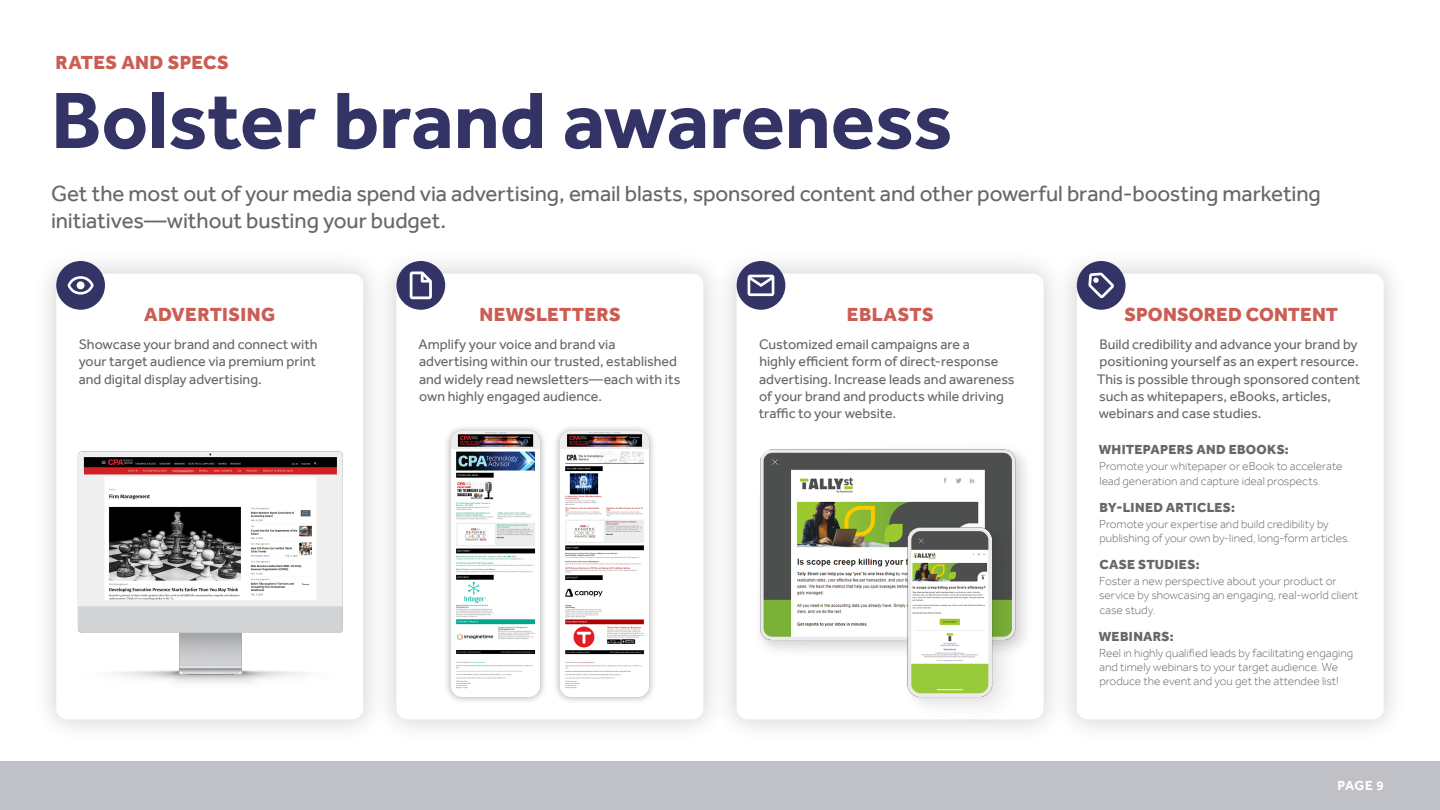
<style>
.page{position:relative;width:1440px;height:810px;background:#fff}
.page>*{position:absolute;margin:0;border:0;box-sizing:border-box;transform-origin:0 0}
.H1_Effra{font:700 82.5px "Effra";letter-spacing:-.005em;color:#336}
.H2_Effra{font:22.5px/27px "Effra";letter-spacing:-.005em;color:#696766}
._1{font:800 19.5px "Effra";letter-spacing:.015em;color:#cb5d54}
.H0_Effra{font:800 19.5px "Effra";letter-spacing:.02em;color:#cb5d54}
._2{font:14.25px/17.1px "Effra";color:#696766}
._3{font:800 13.5px "Effra";letter-spacing:.025em;color:#696766}
.t1{font:700 13.5px "Effra";color:#fff}
._4{font:300 12px/14.4px "Effra";color:#696766}
</style>
<div class="page">
<div style="left:0;top:762px;width:1440px;height:48px;background:#bfc1c6"></div>
<div style="left:31px;top:249px;width:357px;height:495px;background:#000;opacity:.15"></div>
<div style="left:56px;top:274px;width:307px;height:445px;background:#fff;border-radius:11px"></div>
<div style="left:372px;top:249px;width:356px;height:495px;background:#000;opacity:.15"></div>
<div style="left:396px;top:274px;width:307px;height:445px;background:#fff;border-radius:11px"></div>
<div style="left:712px;top:249px;width:356px;height:495px;background:#000;opacity:.15"></div>
<div style="left:737px;top:274px;width:307px;height:445px;background:#fff;border-radius:11px"></div>
<div style="left:1052px;top:249px;width:357px;height:495px;background:#000;opacity:.15"></div>
<div style="left:1077px;top:274px;width:307px;height:445px;background:#fff;border-radius:11px"></div>
<div style="left:396px;top:261px;width:49px;height:49px;background:#336;border-radius:50%"></div>
<svg style="left:410px;top:272px;width:22px;height:27px"></svg>
<div style="left:737px;top:261px;width:48px;height:49px;background:#336;border-radius:50%"></div>
<svg style="left:748px;top:275px;width:26px;height:21px"></svg>
<div style="left:1077px;top:261px;width:49px;height:49px;background:#336;border-radius:50%"></div>
<div style="left:56px;top:261px;width:49px;height:49px;background:#336;border-radius:50%"></div>
<img style="left:760px;top:449px;width:266px;height:202px">
<img style="left:886px;top:513px;width:128px;height:217px">
<img style="left:31px;top:399px;width:341px;height:298px">
<svg style="left:68px;top:276px;width:26px;height:19px"></svg>
<svg style="left:1088px;top:273px;width:26px;height:25px"></svg>
<div style="left:444px;top:424px;width:103px;height:280px;background:#000;opacity:.3"></div>
<div style="left:451px;top:431px;width:89px;height:266px;background:#fff;border-radius:11px"></div>
<img style="left:451px;top:431px;width:89px;height:259px">
<div style="left:553px;top:424px;width:103px;height:280px;background:#000;opacity:.3"></div>
<div style="left:560px;top:431px;width:89px;height:266px;background:#fff;border-radius:11px"></div>
<img style="left:560px;top:431px;width:89px;height:259px">
<p class="H0_Effra" style="left:56px;top:51px;width:175px">RATES AND SPECS</p>
<p class="H1_Effra" style="left:51px;top:71px;width:903px">Bolster brand awareness</p>
<p class="H2_Effra" style="left:51px;top:180px;width:1271px">Get the most out of your media spend via advertising, email blasts, sponsored content and other powerful brand-boosting marketing initiatives—without busting your budget.</p>
<p class="_1" style="left:144px;top:303px;width:132px">ADVERTISING</p>
<p class="_2" style="left:79px;top:336px;width:240px;text-align:justify">Showcase your brand and connect with your target audience via premium print and digital display advertising.</p>
<p class="_1" style="left:480px;top:303px;width:143px">NEWSLETTERS</p>
<p class="_2" style="left:419px;top:336px;width:263px">Amplify your voice and brand via advertising within our trusted, established and widely read newsletters—each with its own highly engaged audience.</p>
<p class="_1" style="left:847px;top:303px;width:88px">EBLASTS</p>
<p class="_2" style="left:759px;top:336px;width:258px">Customized email campaigns are a<br>highly efficient form of direct-response advertising. Increase leads and awareness of your brand and products while driving traffic to your website.</p>
<p class="_1" style="left:1124px;top:303px;width:215px">SPONSORED CONTENT</p>
<p class="_2" style="left:1097px;top:336px;width:265px">Build credibility and advance your brand by positioning yourself as an expert resource.<br>This is possible through sponsored content such as whitepapers, eBooks, articles, webinars and case studies.</p>
<p class="_3" style="left:1099px;top:442px;width:192px">WHITEPAPERS AND EBOOKS:</p>
<p class="_4" style="left:1099px;top:459px;width:245px">Promote your whitepaper or eBook to accelerate lead generation and capture ideal prospects.</p>
<p class="_3" style="left:1100px;top:499px;width:137px">BY-LINED ARTICLES:</p>
<p class="_4" style="left:1099px;top:516px;width:253px">Promote your expertise and build credibility by publishing of your own by-lined, long-form articles.</p>
<p class="_3" style="left:1099px;top:556px;width:102px">CASE STUDIES:</p>
<p class="_4" style="left:1099px;top:573px;width:261px">Foster a new perspective about your product or service by showcasing an engaging, real-world client case study.</p>
<p class="_3" style="left:1099px;top:628px;width:77px">WEBINARS:</p>
<p class="_4" style="left:1099px;top:645px;width:256px">Reel in highly qualified leads by facilitating engaging and timely webinars to your target audience. We produce the event and you get the attendee list!</p>
<p class="t1" style="left:1338px;top:778px;width:48px">PAGE 9</p>
</div>
